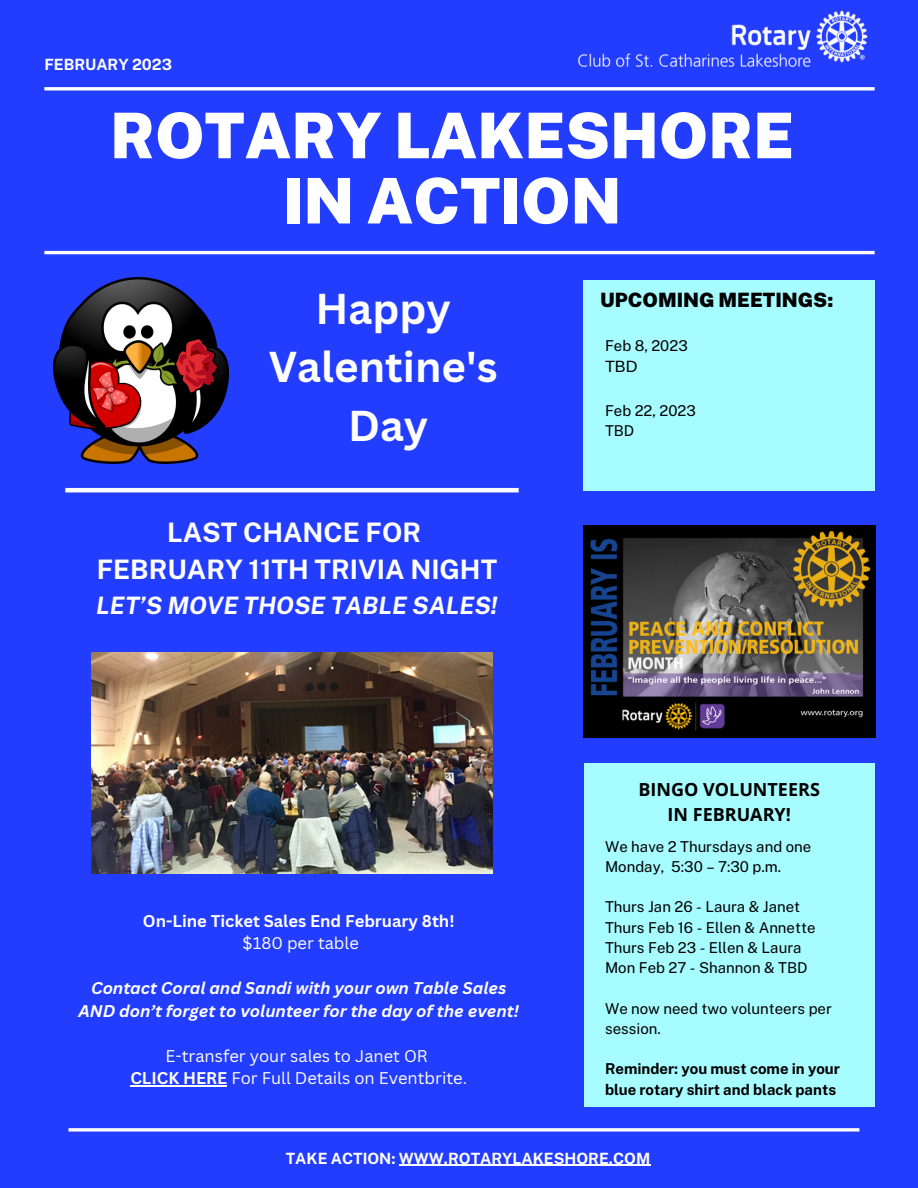
<style>
.page{position:relative;width:918px;height:1188px;background:#233dff}
.page>*{position:absolute;margin:0;border:0;box-sizing:border-box;transform-origin:0 0}
.t1{font:900 63px/65.2px "Public Sans";color:#fff;text-align:center}
.t2{font:700 42px/58.5px "Canva Sans";color:#fff;text-align:center}
.t3{font:700 26.85px/37.2px "Public Sans";color:#fff;text-align:center}
.t4{font:italic 700 24px "Public Sans";color:#fff}
.t5{font:900 19.8px "Public Sans";color:#000}
.t6{font:700 18px/24.8px "Open Sans";color:#000;text-align:center}
.t7{font:italic 700 16.5px/22.5px "Canva Sans";color:#fff;text-align:center}
.t8{font:16.5px/22.5px "Canva Sans";color:#fff;text-align:center}
.t9{font:700 16.5px "Canva Sans";color:#fff}
.t10{font:16.35px "Arimo";color:#000}
.t11{font:700 15.45px "Public Sans";color:#fff}
.t12{font:15px/20.2px "Public Sans";color:#000}
.t13{font:700 15px/20.2px "Public Sans";color:#000}
.s1{font-weight:700}
</style>
<div class="page">
<hr style="left:44px;top:87px;width:831px;height:3px;background:#fff">
<hr style="left:44px;top:251px;width:831px;height:3px;background:#fff">
<div style="left:583px;top:280px;width:292px;height:210px;background:#a7fcff"></div>
<div style="left:584px;top:763px;width:291px;height:344px;background:#a7fcff"></div>
<svg style="left:68px;top:1128px;width:791px;height:4px;background:#dce0ff"></svg>
<img style="left:578px;top:10px;width:290px;height:57px">
<img style="left:92px;top:653px;width:400px;height:220px">
<img style="left:54px;top:278px;width:174px;height:186px">
<img style="left:584px;top:525px;width:291px;height:213px">
<hr style="left:399px;top:1165px;width:251px;height:1px;background:#fff">
<hr style="left:130px;top:1086px;width:97px;height:1px;background:#fff">
<hr style="left:65px;top:488px;width:454px;height:4px;background:#fff">
<p class="t11" style="left:44px;top:55px;width:129px">FEBRUARY 2023</p>
<h1 class="t1" style="left:110px;top:103px;width:685px">ROTARY LAKESHORE<br>IN ACTION</h1>
<h2 class="t2" style="left:269px;top:278px;width:230px">Happy<br>Valentine's<br>Day</h2>
<h3 class="t3" style="left:97px;top:513px;width:402px">LAST CHANCE FOR<br>FEBRUARY 11TH TRIVIA NIGHT</h3>
<h3 class="t4" style="left:96px;top:591px;width:403px">LET’S MOVE THOSE TABLE SALES!</h3>
<p class="t9" style="left:143px;top:909px;width:313px">On-Line Ticket Sales End February 8th!</p>
<p class="t8" style="left:243px;top:932px;width:118px">$180 per table</p>
<p class="t7" style="left:78px;top:977px;width:442px">Contact Coral and Sandi with your own Table Sales<br>AND don’t forget to volunteer for the day of the event!</p>
<p class="t8" style="left:130px;top:1044px;width:338px">E-transfer your sales to Janet OR<br><span class="s1">CLICK HERE</span> For Full Details on Eventbrite.</p>
<h3 class="t5" style="left:600px;top:288px;width:235px">UPCOMING MEETINGS:</h3>
<p class="t12" style="left:605px;top:335px;width:84px">Feb 8, 2023</p>
<p class="t10" style="left:605px;top:357px;width:34px">TBD</p>
<p class="t12" style="left:605px;top:400px;width:92px">Feb 22, 2023<br>TBD</p>
<p class="t6" style="left:639px;top:777px;width:183px">BINGO VOLUNTEERS<br>IN FEBRUARY!</p>
<p class="t12" style="left:605px;top:836px;width:208px">We have 2 Thursdays and one<br>Monday, 5:30 – 7:30 p.m.</p>
<p class="t12" style="left:605px;top:897px;width:212px">Thurs Jan 26 - Laura &amp; Janet<br>Thurs Feb 16 - Ellen &amp; Annette<br>Thurs Feb 23 - Ellen &amp; Laura<br>Mon Feb 27 - Shannon &amp; TBD</p>
<p class="t12" style="left:605px;top:998px;width:228px">We now need two volunteers per session.</p>
<p class="t13" style="left:605px;top:1059px;width:236px">Reminder: you must come in your blue rotary shirt and black pants</p>
<p class="t11" style="left:286px;top:1149px;width:366px">TAKE ACTION: WWW.ROTARYLAKESHORE.COM</p>
</div>
